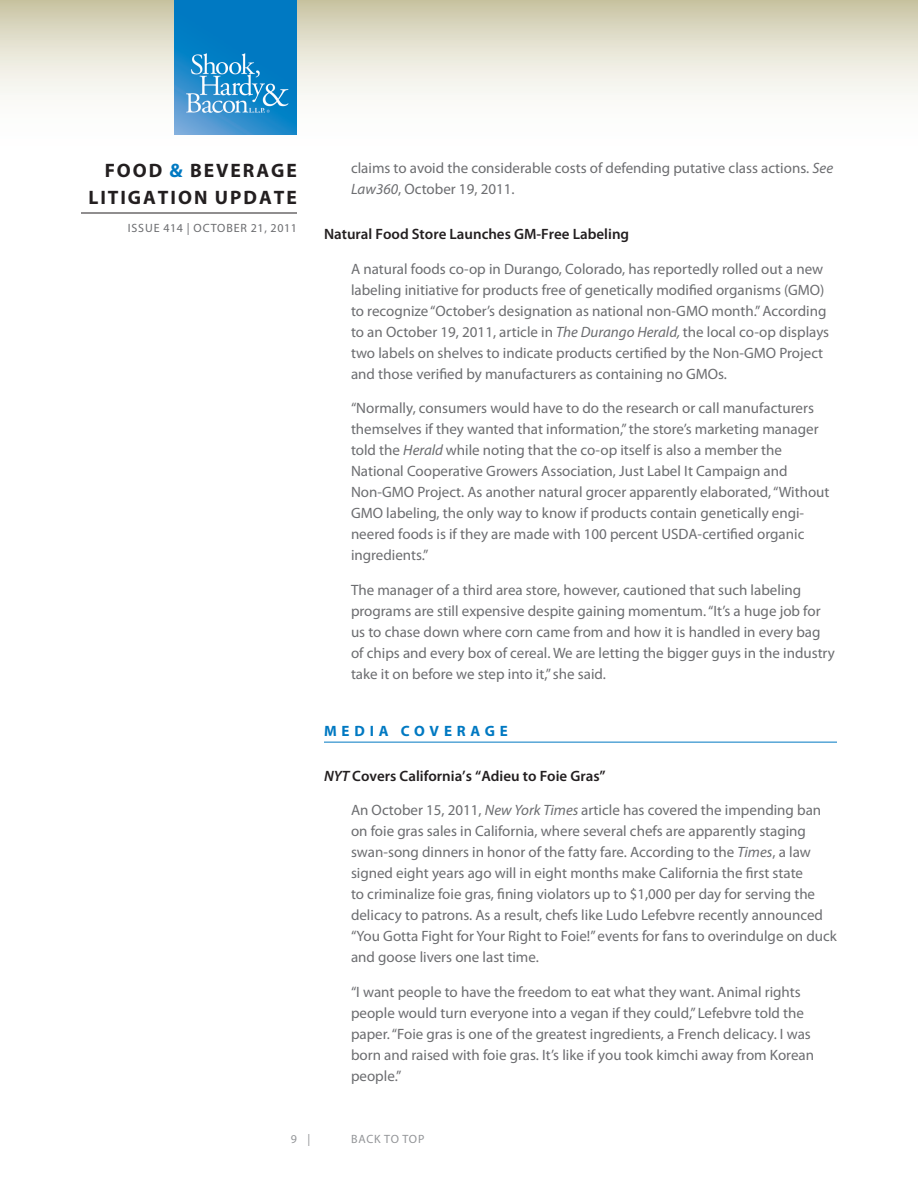
<style>
.page{position:relative;width:918px;height:1188px;background:#fff}
.page>*{position:absolute;margin:0;border:0;box-sizing:border-box;transform-origin:0 0}
.t1{font:700 19.5px/27px "Myriad Pro";letter-spacing:.1em;color:#231f20;text-align:right}
.Body{font:15px/21px "Myriad Pro";color:#6c6d70}
.Subhead{font:600 15px "Myriad Pro";color:#231f20}
.Head{font:700 15px "Myriad Pro";letter-spacing:.32em;color:#0079c2}
.t2{font:12px "Myriad Pro";letter-spacing:.07em;color:#6c6d70}
.t3{font:12px "Myriad Pro";letter-spacing:.06em;color:#939598}
.s1{color:#0079c2}
.s2{font-style:italic}
</style>
<div class="page">
<svg style="left:0;top:0;width:918px;height:135px"></svg>
<hr style="left:81px;top:213px;width:216px;height:1px;background:#231f20">
<img style="left:175px;top:0;width:122px;height:135px">
<hr style="left:324px;top:742px;width:513px;height:1px;background:#0079c2">
<h1 class="t1" style="left:88px;top:156px;width:210px">FOOD <span class="s1">&amp;</span> BEVERAGE<br>LITIGATION UPDATE</h1>
<p class="t2" style="left:128px;top:221px;width:171px">ISSUE 414 | OCTOBER 21, 2011</p>
<p class="Body" style="left:351px;top:157px;width:484px">claims to avoid the considerable costs of defending putative class actions. <span class="s2">See<br>Law360</span>, October 19, 2011.</p>
<p class="Subhead" style="left:324px;top:225px;width:307px">Natural Food Store Launches GM-Free Labeling</p>
<p class="Body" style="left:351px;top:258px;width:480px">A natural foods co-op in Durango, Colorado, has reportedly rolled out a new labeling initiative for products free of genetically modified organisms (GMO) to recognize “October’s designation as national non-GMO month.” According to an October 19, 2011, article in <span class="s2">The Durango Herald,</span> the local co-op displays two labels on shelves to indicate products certified by the Non-GMO Project and those verified by manufacturers as containing no GMOs.</p>
<p class="Body" style="left:351px;top:397px;width:480px">“Normally, consumers would have to do the research or call manufacturers themselves if they wanted that information,” the store’s marketing manager told the <span class="s2">Herald</span> while noting that the co-op itself is also a member the National Cooperative Growers Association, Just Label It Campaign and Non-GMO Project. As another natural grocer apparently elaborated, “Without GMO labeling, the only way to know if products contain genetically engi&shy;neered foods is if they are made with 100 percent USDA-certified organic ingredients.”</p>
<p class="Body" style="left:351px;top:579px;width:485px">The manager of a third area store, however, cautioned that such labeling programs are still expensive despite gaining momentum. “It’s a huge job for us to chase down where corn came from and how it is handled in every bag of chips and every box of cereal. We are letting the bigger guys in the industry take it on before we step into it,” she said.</p>
<p class="Head" style="left:324px;top:721px;width:185px">MEDIA COVERAGE</p>
<p class="Subhead" style="left:324px;top:766px;width:283px"><span class="s2">NYT</span> Covers California’s “Adieu to Foie Gras”</p>
<p class="Body" style="left:351px;top:799px;width:487px">An October 15, 2011, <span class="s2">New York Times</span> article has covered the impending ban on foie gras sales in California, where several chefs are apparently staging swan-song dinners in honor of the fatty fare. According to the <span class="s2">Times</span>, a law signed eight years ago will in eight months make California the first state<br>to criminalize foie gras, fining violators up to $1,000 per day for serving the delicacy to patrons. As a result, chefs like Ludo Lefebvre recently announced “You Gotta Fight for Your Right to Foie!” events for fans to overindulge on duck and goose livers one last time.</p>
<p class="Body" style="left:351px;top:981px;width:465px">“I want people to have the freedom to eat what they want. Animal rights people would turn everyone into a vegan if they could,” Lefebvre told the paper. “Foie gras is one of the greatest ingredients, a French delicacy. I was born and raised with foie gras. It’s like if you took kimchi away from Korean people.”</p>
<p class="t3" style="left:291px;top:1132px;width:21px">9 |</p>
<p class="t3" style="left:351px;top:1132px;width:75px">BACK TO TOP</p>
</div>
